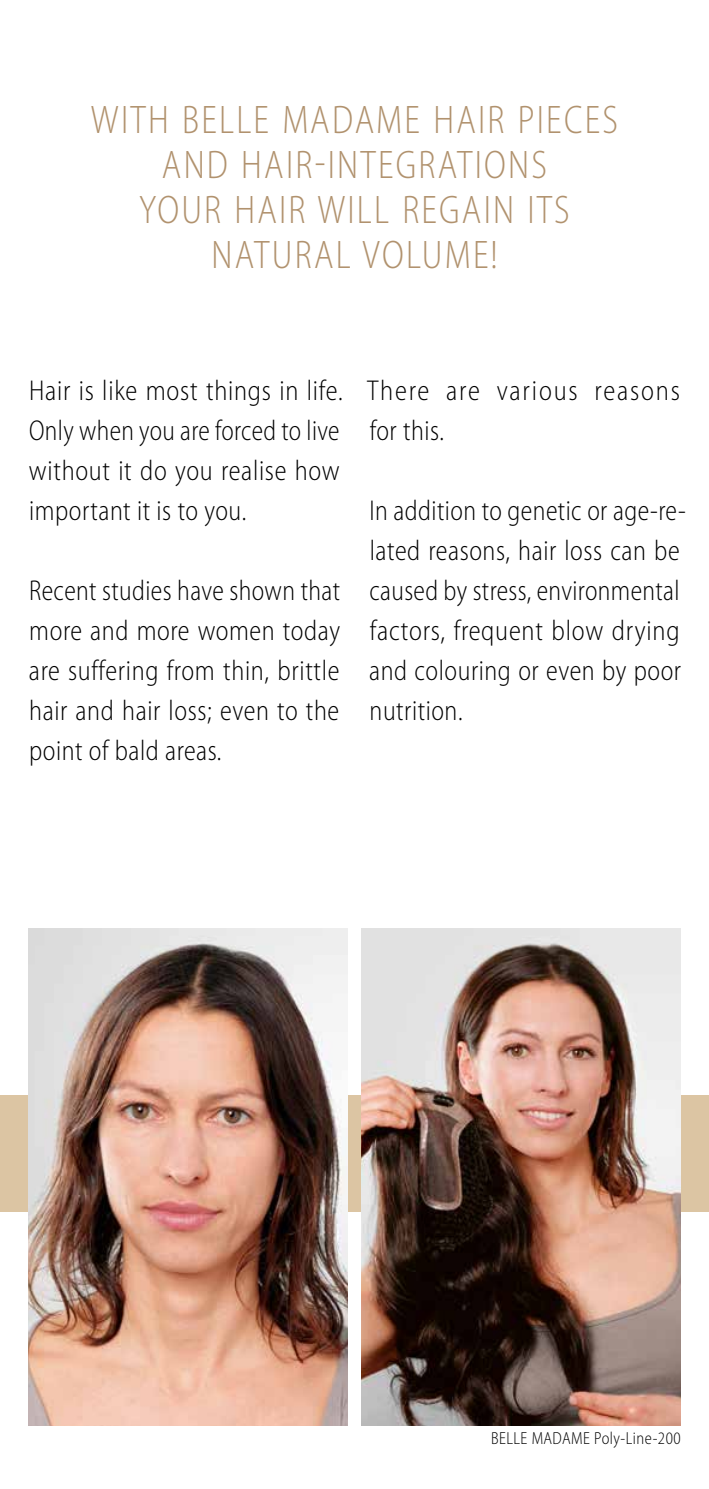
<style>
.page{position:relative;width:709px;height:1489px;background:#fff}
.page>*{position:absolute;margin:0;border:0;box-sizing:border-box;transform-origin:0 0}
.t1{font:300 semi-condensed 40px/45px "Myriad Pro";letter-spacing:.06em;color:#b1926e;text-align:center;scale:.91 1}
.t2{font:300 semi-condensed 28.75px/40px "Myriad Pro";letter-spacing:.02em;color:#000;text-align:justify;scale:.91 1}
.t3{font:300 semi-condensed 28.75px/40px "Myriad Pro";letter-spacing:.02em;color:#000;text-align:justify;scale:.93 1}
.t4{font:300 semi-condensed 28.75px/40px "Myriad Pro";letter-spacing:.07em;color:#000;scale:.94 1}
.t5{font:300 semi-condensed 17.5px "Myriad Pro";letter-spacing:.03em;color:#000;scale:.92 1}
</style>
<div class="page">
<div style="left:0;top:1095px;width:709px;height:117px;background:#dcc5a3"></div>
<img style="left:361px;top:928px;width:319px;height:496px">
<img style="left:28px;top:928px;width:319px;height:496px">
<h1 class="t1" style="left:91px;top:97px;width:580px">WITH BELLE MADAME HAIR PIECES<br>AND HAIR-INTEGRATIONS<br>YOUR HAIR WILL REGAIN ITS<br>NATURAL VOLUME!</h1>
<p class="t3" style="left:29px;top:370px;width:339px">Hair is like most things in life.<br>Only when you are forced to live without it do you realise how important it is to you.</p>
<p class="t2" style="left:29px;top:570px;width:343px">Recent studies have shown that more and more women today are suffering from thin, brittle hair and hair loss; even to the point of bald areas.</p>
<p class="t4" style="left:367px;top:370px;width:334px">There are various reasons for this.</p>
<p class="t2" style="left:369px;top:490px;width:349px;text-align:left">In addition to genetic or age-re&shy;lated reasons, hair loss can be caused by stress, environmental factors, frequent blow drying and colouring or even by poor nutrition.</p>
<p class="t5" style="left:491px;top:1427px;width:207px">BELLE MADAME Poly-Line-200</p>
</div>
